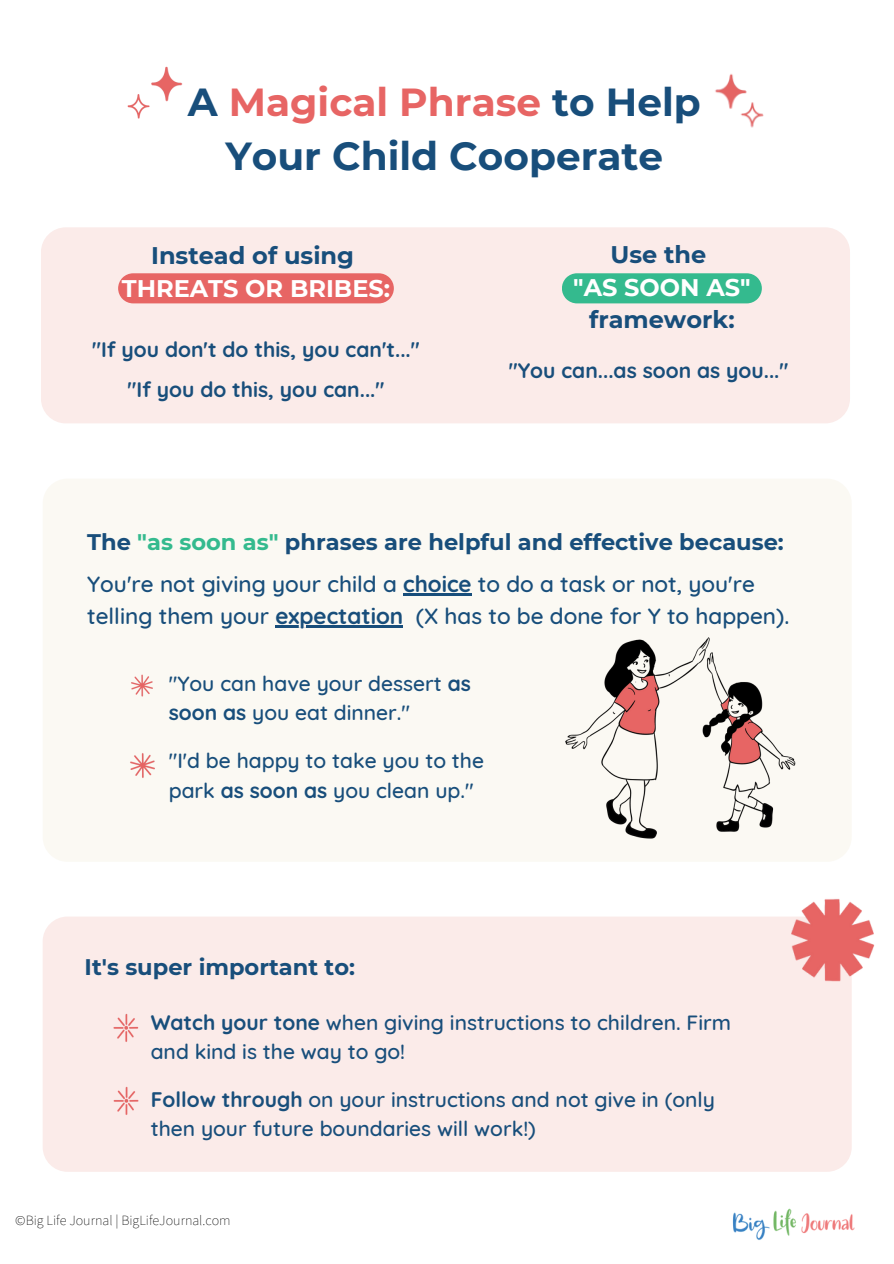
<style>
.page{position:relative;width:894px;height:1264px;background:#fff}
.page>*{position:absolute;margin:0;border:0;box-sizing:border-box;transform-origin:0 0}
.t1{font:700 39px/54px "Montserrat";color:#184e7b;text-align:center}
.t2{font:700 24px/32.7px "Montserrat";color:#fff;text-align:center}
.t3{font:700 24px "Montserrat";color:#184e7b}
.t4{font:500 22.5px/31.5px "Quicksand";color:#184e7b}
.t5{font:700 22.5px "Montserrat";color:#184e7b}
.t6{font:500 21px/29.2px "Quicksand";color:#184e7b}
.t7{font:700 21px "Quicksand";color:#184e7b}
.t8{font:200 14.1px "Assistant";color:#000}
.s1{color:#e76564}
.s2{color:#184e7b}
.s3{color:#34ba8e}
.s4{font-weight:700}
</style>
<div class="page">
<div style="left:41px;top:227px;width:808px;height:196px;background:#fbebe9;border-radius:25px"></div>
<div style="left:562px;top:273px;width:199px;height:30px;background:#34ba8e"></div>
<div style="left:118px;top:273px;width:276px;height:30px;background:#e76564"></div>
<div style="left:43px;top:478px;width:808px;height:383px;background:#f9f6ed;border-radius:25px"></div>
<img style="left:565px;top:637px;width:268px;height:224px">
<div style="left:43px;top:916px;width:808px;height:255px;background:#fbebe9;border-radius:25px"></div>
<img style="left:131px;top:674px;width:22px;height:23px">
<hr style="left:403px;top:593px;width:68px;height:2px;background:#184e7b">
<hr style="left:275px;top:625px;width:128px;height:2px;background:#184e7b">
<img style="left:130px;top:753px;width:25px;height:25px">
<img style="left:113px;top:1013px;width:26px;height:29px">
<img style="left:136px;top:112px;width:5px;height:7px">
<img style="left:127px;top:66px;width:56px;height:46px">
<img style="left:773px;top:898px;width:102px;height:93px">
<img style="left:732px;top:1208px;width:123px;height:32px">
<img style="left:740px;top:114px;width:24px;height:14px">
<img style="left:715px;top:73px;width:48px;height:41px">
<img style="left:113px;top:1086px;width:26px;height:29px">
<p class="t1" style="left:188px;top:75px;width:514px">A <span class="s1">Magical Phrase</span> to Help<br>Your Child Cooperate</p>
<p class="t3" style="left:151px;top:241px;width:204px">Instead of using</p>
<p class="t2" style="left:122px;top:272px;width:270px">THREATS OR BRIBES:</p>
<p class="t7" style="left:92px;top:335px;width:329px">"If you don't do this, you can't..."</p>
<p class="t7" style="left:127px;top:376px;width:258px">"If you do this, you can..."</p>
<p class="t3" style="left:610px;top:240px;width:97px">Use the</p>
<p class="t2" style="left:573px;top:271px;width:179px">"AS SOON AS" <span class="s2">framework:</span></p>
<p class="t7" style="left:508px;top:357px;width:281px">"You can...as soon as you..."</p>
<p class="t5" style="left:87px;top:528px;width:698px">The <span class="s3">"as soon as"</span> phrases are helpful and effective because:</p>
<p class="t4" style="left:87px;top:568px;width:703px">You're not giving your child a <span class="s4">choice</span> to do a task or not, you're telling them your <span class="s4">expectation</span> (X has to be done for Y to happen).</p>
<p class="t6" style="left:169px;top:668px;width:303px">"You can have your dessert <span class="s4">as soon as</span> you eat dinner."</p>
<p class="t6" style="left:169px;top:746px;width:317px">"I'd be happy to take you to the park <span class="s4">as soon as</span> you clean up."</p>
<p class="t5" style="left:85px;top:953px;width:272px">It's super important to:</p>
<p class="t6" style="left:151px;top:1007px;width:581px"><span class="s4">Watch your tone</span> when giving instructions to children. Firm and kind is the way to go!</p>
<p class="t6" style="left:151px;top:1084px;width:565px"><span class="s4">Follow through</span> on your instructions and not give in (only then your future boundaries will work!)</p>
<p class="t8" style="left:15px;top:1210px;width:217px">©Big Life Journal | BigLifeJournal.com</p>
</div>
